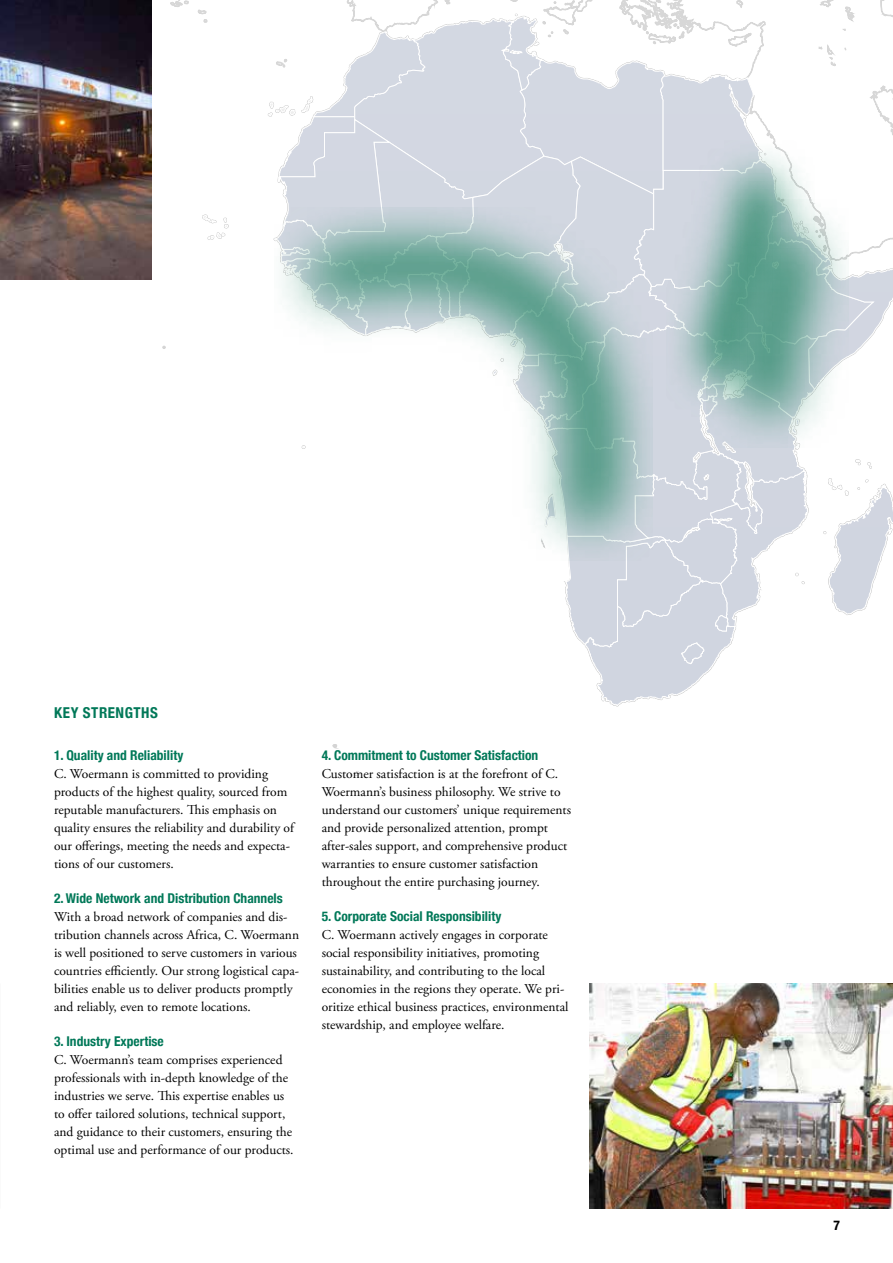
<style>
.page{position:relative;width:893px;height:1263px;background:#fff}
.page>*{position:absolute;margin:0;border:0;box-sizing:border-box;transform-origin:0 0}
.t1{font:700 condensed 15px "Helvetica Neue";letter-spacing:.035em;color:#007858}
.t2{font:13.5px/18px "Adobe Garamond Pro";color:#000}
.t3{font:700 condensed 13.5px "Helvetica Neue";color:#007858}
.t4{font:700 condensed 13.5px "Helvetica Neue";color:#000}
</style>
<div class="page">
<svg style="left:198px;top:10px;width:9px;height:13px"></svg>
<svg style="left:170px;top:0;width:19px;height:7px"></svg>
<svg style="left:332px;top:744px;width:5px;height:4px"></svg>
<svg style="left:202px;top:214px;width:27px;height:26px"></svg>
<svg style="left:354px;top:771px;width:6px;height:5px"></svg>
<svg style="left:268px;top:0;width:625px;height:706px"></svg>
<img style="left:275px;top:208px;width:377px;height:353px">
<img style="left:666px;top:141px;width:148px;height:275px">
<img style="left:707px;top:199px;width:141px;height:249px">
<img style="left:589px;top:984px;width:304px;height:225px">
<img style="left:0;top:0;width:152px;height:279px">
<p class="t1" style="left:54px;top:700px;width:105px">KEY STRENGTHS</p>
<p class="t3" style="left:54px;top:744px;width:131px">1. Quality and Reliability</p>
<p class="t2" style="left:54px;top:765px;width:242px">C. Woermann is committed to providing products of the highest quality, sourced from reputable manufacturers. This emphasis on quality ensures the reliability and durability of our offerings, meeting the needs and expecta&shy;tions of our customers.</p>
<p class="t3" style="left:54px;top:887px;width:230px">2. Wide Network and Distribution Channels</p>
<p class="t2" style="left:54px;top:908px;width:247px">With a broad network of companies and dis&shy;tribution channels across Africa, C. Woermann is well positioned to serve customers in various countries efficiently. Our strong logistical capa&shy;bilities enable us to deliver products promptly and reliably, even to remote locations.</p>
<p class="t3" style="left:54px;top:1030px;width:111px">3. Industry Expertise</p>
<p class="t2" style="left:54px;top:1051px;width:241px">C. Woermann’s team comprises experienced professionals with in-depth knowledge of the industries we serve. This expertise enables us to offer tailored solutions, technical support, and guidance to their customers, ensuring the optimal use and performance of our products.</p>
<p class="t3" style="left:322px;top:744px;width:218px">4. Commitment to Customer Satisfaction</p>
<p class="t2" style="left:322px;top:765px;width:251px">Customer satisfaction is at the forefront of C.<br>Woermann’s business philosophy. We strive to understand our customers’ unique requirements and provide personalized attention, prompt after-sales support, and comprehensive product warranties to ensure customer satisfaction throughout the entire purchasing journey.</p>
<p class="t3" style="left:322px;top:905px;width:181px">5. Corporate Social Responsibility</p>
<p class="t2" style="left:322px;top:926px;width:248px">C. Woermann actively engages in corporate social responsibility initiatives, promoting sustainability, and contributing to the local economies in the regions they operate. We pri&shy;oritize ethical business practices, environmental stewardship, and employee welfare.</p>
<p class="t4" style="left:833px;top:1213px;width:8px">7</p>
</div>
